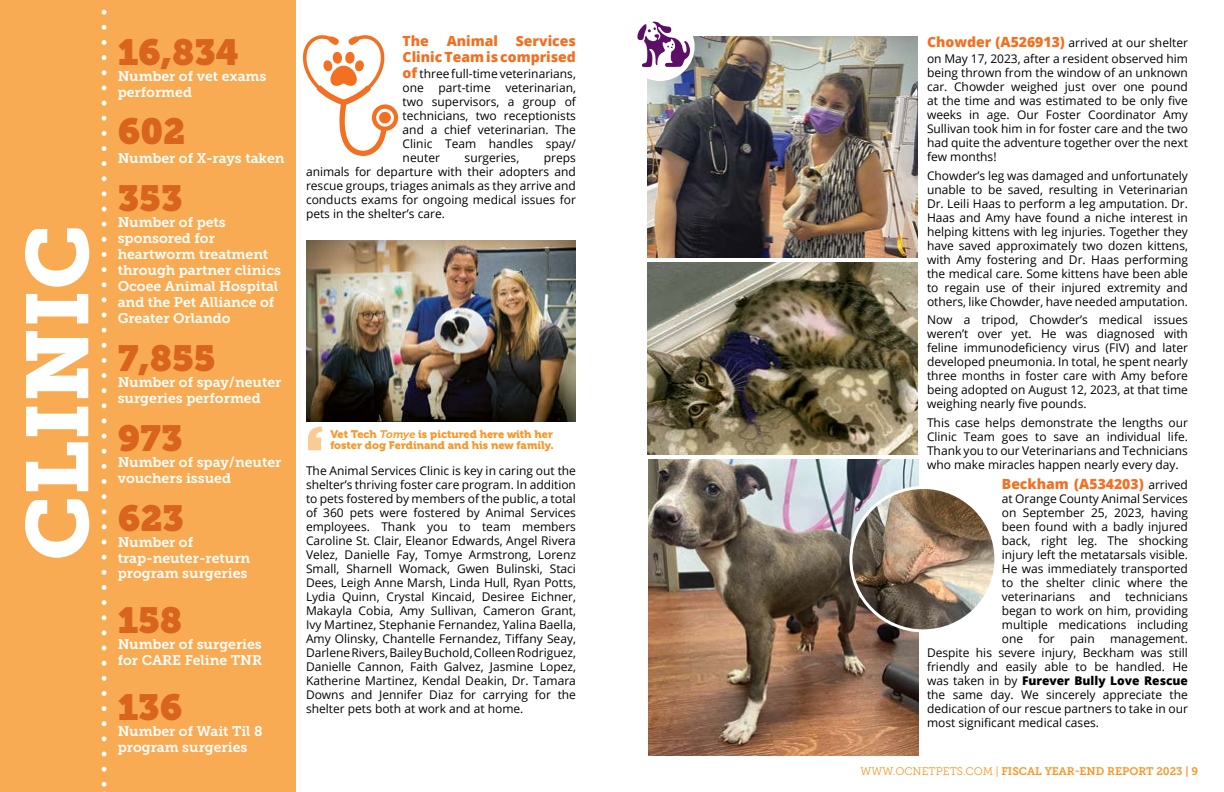
<style>
.page{position:relative;width:1224px;height:792px;background:#fff}
.page>*{position:absolute;margin:0;border:0;box-sizing:border-box;transform-origin:0 0}
.Headline_4{font:87px "Museo Slab 900";color:#fff}
.numbers{font:36px "Museo Slab";color:#d8641d}
.White_Des_1{font:36px "Museo Slab";color:#d8641d}
.White_Des_1-2{font:14px/16px "Museo Slab 700";color:#fff}
.Body_Copy{font:800 14px/16px "Open Sans";color:#f36f21;text-align:right}
.Body_Copy-2{font:12px/14px "Open Sans";color:#000;text-align:justify}
.t1{font:11px/11px "Museo 900";color:#f89728}
.t2{font:11px "Museo Slab 700";color:#f89728}
.s1{font-weight:800;font-size:14px;color:#f36f21}
.s2{font-family:"Museo 700";font-style:italic}
.s3{font-weight:400;font-size:12px;color:#000}
.s4{font-weight:800}
.s5{font-family:"Museo Slab 300"}
</style>
<div class="page">
<div style="left:0;top:0;width:295px;height:792px;background:#f9ab53"></div>
<svg style="left:102px;top:12px;width:5px;height:780px"></svg>
<img style="left:649px;top:460px;width:270px;height:296px">
<img style="left:648px;top:36px;width:270px;height:222px">
<img style="left:648px;top:263px;width:270px;height:192px">
<img style="left:851px;top:488px;width:142px;height:143px">
<div style="left:849px;top:486px;width:148px;height:146px;border:3px solid #fff;border-radius:50%"></div>
<div style="left:625px;top:12px;width:70px;height:69px;background:#fff;border-radius:50%"></div>
<svg style="left:637px;top:22px;width:53px;height:45px"></svg>
<svg style="left:302px;top:35px;width:96px;height:122px"></svg>
<div style="left:379px;top:112px;width:12px;height:11px;background:#f36f21;border-radius:50%"></div>
<img style="left:306px;top:241px;width:270px;height:180px">
<svg style="left:308px;top:427px;width:15px;height:23px"></svg>
<h1 class="Headline_4" style="left:7px;top:561px;width:338px;rotate:-90deg">CLINIC</h1>
<h3 class="numbers" style="left:118px;top:31px;width:123px">16,834</h3>
<p class="White_Des_1-2" style="left:118px;top:68px;width:150px">Number of vet exams performed</p>
<p class="White_Des_1" style="left:118px;top:110px;width:69px">602</p>
<p class="White_Des_1-2" style="left:118px;top:151px;width:168px">Number of X-rays taken</p>
<h3 class="numbers" style="left:118px;top:177px;width:66px">353</h3>
<p class="White_Des_1-2" style="left:118px;top:214px;width:165px">Number of pets sponsored for heartworm treatment through partner clinics<br>Ocoee Animal Hospital and the Pet Alliance of<br>Greater Orlando</p>
<h3 class="numbers" style="left:118px;top:337px;width:99px">7,855</h3>
<p class="White_Des_1-2" style="left:118px;top:374px;width:165px">Number of spay/neuter surgeries performed</p>
<h3 class="numbers" style="left:118px;top:417px;width:66px">973</h3>
<p class="White_Des_1-2" style="left:118px;top:454px;width:165px">Number of spay/neuter vouchers issued</p>
<h3 class="numbers" style="left:118px;top:497px;width:68px">623</h3>
<p class="White_Des_1-2" style="left:118px;top:534px;width:134px;line-height:15.5px">Number of trap-neuter-return program surgeries</p>
<h3 class="numbers" style="left:118px;top:599px;width:66px">158</h3>
<p class="White_Des_1-2" style="left:118px;top:636px;width:146px">Number of surgeries for CARE Feline TNR</p>
<h3 class="numbers" style="left:118px;top:686px;width:66px">136</h3>
<p class="White_Des_1-2" style="left:118px;top:723px;width:146px">Number of Wait Til 8 program surgeries</p>
<p class="Body_Copy" style="left:403px;top:33px;width:175px">Services<br>Clinic Team is comprised</p>
<p class="Body_Copy-2" style="left:403px;top:67px;width:175px"><span class="s1">of</span> three full-time veterinarians, one part-time veterinarian, two supervisors, a group of technicians, two receptionists and a chief veterinarian. The Clinic Team handles spay/ neuter</p>
<p class="Body_Copy" style="left:403px;top:33px;width:28px">The</p>
<p class="Body_Copy" style="left:447px;top:33px;width:53px">Animal</p>
<p class="Body_Copy-2" style="left:465px;top:151px;width:56px">surgeries,</p>
<p class="Body_Copy-2" style="left:306px;top:151px;width:272px;text-indent:238px">preps animals for departure with their adopters and rescue groups, triages animals as they arrive and conducts exams for ongoing medical issues for pets in the shelter’s care.</p>
<p class="t1" style="left:330px;top:429px;width:225px">Vet Tech <span class="s2">Tomye</span> is pictured here with her foster dog Ferdinand and his new family.</p>
<p class="Body_Copy-2" style="left:306px;top:463px;width:272px">The Animal Services Clinic is key in caring out the shelter’s thriving foster care program. In addition to pets fostered by members of the public, a total of 360 pets were fostered by Animal Services employees. Thank you to team members Caroline St. Clair, Eleanor Edwards, Angel Rivera Velez, Danielle Fay, Tomye Armstrong, Lorenz Small, Sharnell Womack, Gwen Bulinski, Staci Dees, Leigh Anne Marsh, Linda Hull, Ryan Potts, Lydia Quinn, Crystal Kincaid, Desiree Eichner, Makayla Cobia, Amy Sullivan, Cameron Grant, Ivy Martinez, Stephanie Fernandez, Yalina Baella, Amy Olinsky, Chantelle Fernandez, Tiffany Seay, Darlene Rivers, Bailey Buchold, Colleen Rodriguez, Danielle Cannon, Faith Galvez, Jasmine Lopez, Katherine Martinez, Kendal Deakin, Dr. Tamara Downs and Jennifer Diaz for carrying for the shelter pets both at work and at home.</p>
<p class="Body_Copy-2" style="left:927px;top:34px;width:263px;line-height:16px"><span class="s1">Chowder (A526913)</span> arrived at our shelter on May 17, 2023, after a resident observed him</p>
<p class="Body_Copy-2" style="left:927px;top:65px;width:263px">being thrown from the window of an unknown car. Chowder weighed just over one pound at the time and was estimated to be only five weeks in age. Our Foster Coordinator Amy Sullivan took him in for foster care and the two had quite the adventure together over the next few months!</p>
<p class="Body_Copy-2" style="left:927px;top:168px;width:263px">Chowder’s leg was damaged and unfortunately unable to be saved, resulting in Veterinarian Dr. Leili Haas to perform a leg amputation. Dr.<br>Haas and Amy have found a niche interest in helping kittens with leg injuries. Together they have saved approximately two dozen kittens, with Amy fostering and Dr. Haas performing the medical care. Some kittens have been able to regain use of their injured extremity and others, like Chowder, have needed amputation.</p>
<p class="Body_Copy-2" style="left:927px;top:312px;width:263px">Now a tripod, Chowder’s medical issues weren’t over yet. He was diagnosed with feline immunodeficiency virus (FIV) and later developed pneumonia. In total, he spent nearly three months in foster care with Amy before being adopted on August 12, 2023, at that time weighing nearly five pounds.</p>
<p class="Body_Copy-2" style="left:927px;top:415px;width:263px">This case helps demonstrate the lengths our Clinic Team goes to save an individual life.<br>Thank you to our Veterinarians and Technicians who make miracles happen nearly every day.</p>
<p class="Body_Copy" style="left:1002px;top:475px;width:188px">Beckham (A534203) <span class="s3">arrived</span></p>
<p class="Body_Copy-2" style="left:1002px;top:491px;width:188px">at Orange County Animal Services on September 25, 2023, having been found with a badly injured back, right leg. The shocking injury left the metatarsals visible.<br>He was immediately transported to the shelter clinic where the veterinarians and technicians began to work on him, providing multiple medications including one</p>
<p class="Body_Copy-2" style="left:1039px;top:631px;width:18px">for</p>
<p class="Body_Copy-2" style="left:1070px;top:631px;width:26px">pain</p>
<p class="Body_Copy-2" style="left:927px;top:631px;width:263px;text-indent:183px">management.<br>Despite his severe injury, Beckham was still friendly and easily able to be handled. He was taken in by <span class="s4">Furever Bully Love Rescue </span>the same day. We sincerely appreciate the dedication of our rescue partners to take in our most significant medical cases.</p>
<p class="t2" style="left:860px;top:765px;width:339px"><span class="s5">WWW.OCNETPETS.COM |</span> FISCAL YEAR-END REPORT 2023 | 9</p>
</div>
